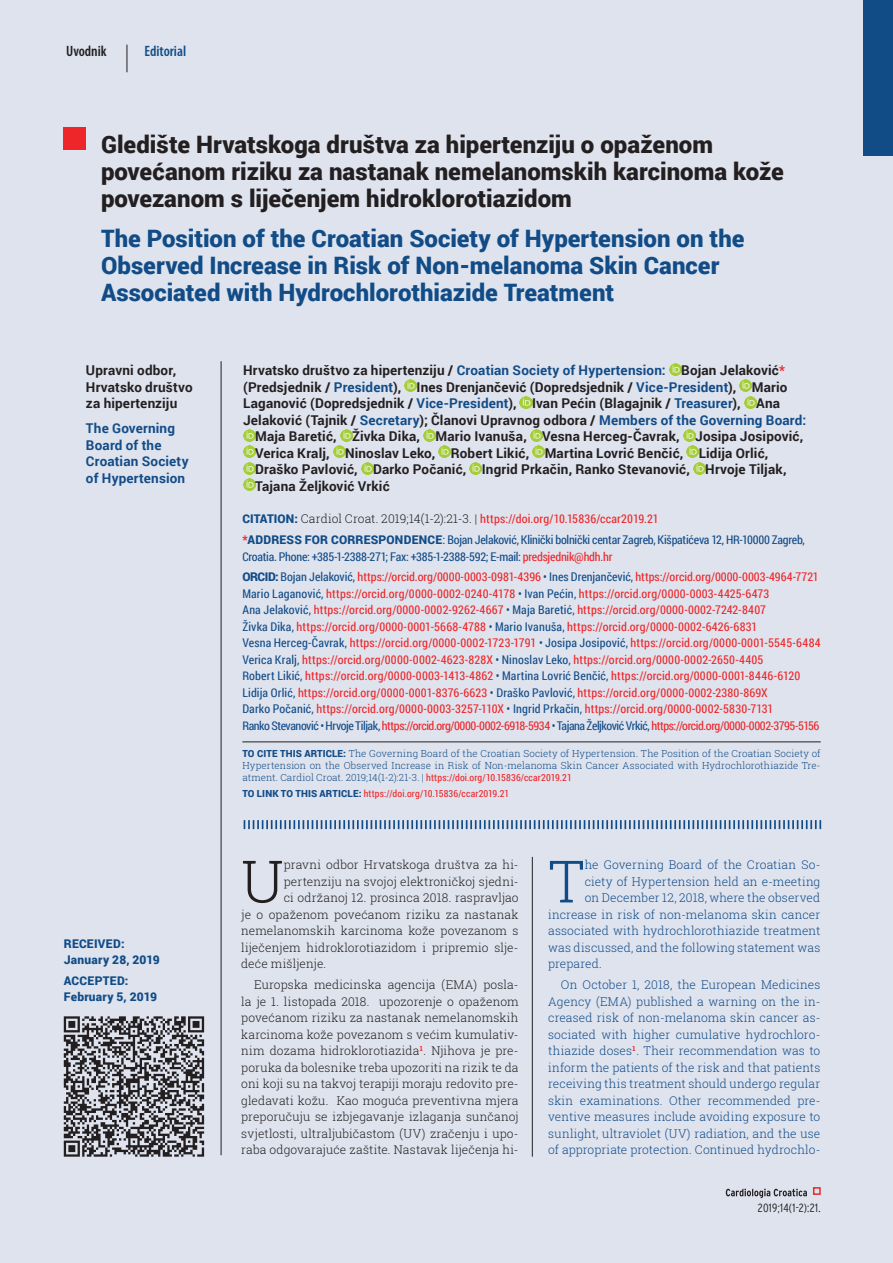
<style>
.page{position:relative;width:893px;height:1263px;background:#dee3ee}
.page>*{position:absolute;margin:0;border:0;box-sizing:border-box;transform-origin:0 0}
.t1{font:300 58.35px "Roboto Slab";color:#231f20}
.t2{font:300 58.35px "Roboto Slab";color:#124c87}
.t3{font:900 24px/27px "Roboto";color:#124c87}
.t4{font:900 24px/27px "Roboto";color:#231f20}
.t5{font:600 condensed 15px "Myriad Pro";color:#124c87}
.t6{font:600 condensed 15px "Myriad Pro";color:#231f20}
.t7{font:700 13.5px/16.5px "Roboto";letter-spacing:.01em;color:#231f20}
.t8{font:700 13.5px/16.5px "Roboto";letter-spacing:.01em;color:#124c87}
.t9{font:12px/16.5px "Roboto Condensed";letter-spacing:.01em;color:#ee2629}
.t10{font:300 12px/16.5px "Roboto Slab";letter-spacing:.01em;color:#231f20;text-align:justify}
.t11{font:300 12px/16.5px "Roboto Slab";letter-spacing:.01em;color:#124c87;text-align:justify}
.t12{font:12px/16.5px "Roboto Condensed";letter-spacing:-.02em;color:#124c87}
.t13{font:900 12px/16.5px "Roboto";letter-spacing:.02em;color:#124c87}
.t14{font:300 condensed 12px "Interstate";letter-spacing:.02em;color:#231f20}
.t15{font:300 9.75px/12px "Roboto Slab";letter-spacing:.005em;color:#124c87;text-align:justify}
.t16{font:9.75px "Roboto Condensed";letter-spacing:.015em;color:#ee2629}
.t17{font:900 9.75px "Roboto";letter-spacing:.01em;color:#124c87}
.s1{color:#124c87}
.s2{color:#ee2629}
.s3{font-family:"Roboto";font-weight:900;color:#124c87}
.s4{font-family:"Roboto Slab";font-weight:300;color:#231f20}
.s5{font-family:"Roboto";font-weight:900}
.s6{font-family:"Roboto"}
.s7{font-family:"Roboto Condensed";font-weight:400;color:#ee2629}
</style>
<div class="page">
<svg style="left:726px;top:1188px;width:81px;height:10px"></svg>
<div style="left:813px;top:1187px;width:8px;height:8px;border:2px solid #ee2629"></div>
<div style="left:863px;top:0;width:30px;height:155px;background:#124c87"></div>
<div style="left:63px;top:128px;width:23px;height:22px;background:#ee2629"></div>
<svg style="left:127px;top:45px;width:1px;height:27px"></svg>
<hr style="left:242px;top:742px;width:579px;height:1px;background:#231f20">
<hr style="left:221px;top:361px;width:1px;height:794px;background:#231f20">
<svg style="left:669px;top:363px;width:12px;height:12px"></svg>
<svg style="left:405px;top:380px;width:12px;height:12px"></svg>
<svg style="left:520px;top:396px;width:12px;height:12px"></svg>
<svg style="left:740px;top:380px;width:16px;height:28px"></svg>
<svg style="left:333px;top:429px;width:19px;height:29px"></svg>
<svg style="left:423px;top:429px;width:28px;height:29px"></svg>
<svg style="left:530px;top:429px;width:15px;height:29px"></svg>
<svg style="left:361px;top:462px;width:12px;height:12px"></svg>
<svg style="left:470px;top:462px;width:12px;height:12px"></svg>
<svg style="left:683px;top:429px;width:22px;height:45px"></svg>
<svg style="left:243px;top:429px;width:12px;height:62px"></svg>
<svg style="left:244px;top:820px;width:577px;height:9px"></svg>
<hr style="left:532px;top:857px;width:1px;height:300px;background:#231f20">
<svg style="left:64px;top:1016px;width:140px;height:141px"></svg>
<p class="t6" style="left:66px;top:43px;width:42px">Uvodnik</p>
<p class="t5" style="left:145px;top:43px;width:43px">Editorial</p>
<h2 class="t4" style="left:101px;top:130px;width:684px">Gledište Hrvatskoga društva za hipertenziju o opaženom povećanom riziku za nastanak nemelanomskih karcinoma kože povezanom s liječenjem hidroklorotiazidom</h2>
<h2 class="t3" style="left:101px;top:223px;width:645px">The Position of the Croatian Society of Hypertension on the<br>Observed Increase in Risk of Non-melanoma Skin Cancer<br>Associated with Hydrochlorothiazide Treatment</h2>
<p class="t7" style="left:86px;top:362px;width:108px">Upravni odbor,<br>Hrvatsko društvo za hipertenziju</p>
<p class="t8" style="left:86px;top:420px;width:104px">The Governing<br>Board of the<br>Croatian Society of Hypertension</p>
<p class="t13" style="left:64px;top:934px;width:97px">Received:<br>January 28, 2019</p>
<p class="t13" style="left:64px;top:972px;width:95px">Accepted:<br>February 5, 2019</p>
<p class="t7" style="left:243px;top:362px;width:543px">Hrvatsko društvo za hipertenziju / <span class="s1">Croatian Society of Hypertension:</span> Bojan Jelaković<span class="s2">*</span></p>
<p class="t7" style="left:243px;top:378px;width:546px">(Predsjednik / <span class="s1">President</span>), Ines Drenjančević (Dopredsjednik / <span class="s1">Vice-President</span>), Mario</p>
<p class="t7" style="left:243px;top:395px;width:538px">Laganović (Dopredsjednik / <span class="s1">Vice-President</span>), Ivan Pećin (Blagajnik / <span class="s1">Treasurer</span>), Ana</p>
<p class="t7" style="left:243px;top:411px;width:565px">Jelaković (Tajnik / <span class="s1">Secretary</span>); Članovi Upravnog odbora / <span class="s1">Members of the Governing Board:</span></p>
<p class="t7" style="left:255px;top:428px;width:550px">Maja Baretić, Živka Dika, Mario Ivanuša, Vesna Herceg-Čavrak, Josipa Josipović,</p>
<p class="t7" style="left:255px;top:444px;width:515px">Verica Kralj, Ninoslav Leko, Robert Likić, Martina Lovrić Benčić, Lidija Orlić,</p>
<p class="t7" style="left:255px;top:461px;width:533px">Draško Pavlović, Darko Počanić, Ingrid Prkačin, Ranko Stevanović, Hrvoje Tiljak,</p>
<p class="t7" style="left:255px;top:477px;width:136px">Tajana Željković Vrkić</p>
<p class="t9" style="left:242px;top:510px;width:418px"><span class="s3">CITATION:</span> <span class="s4">Cardiol Croat. 2019;14(1-2):21-3. |</span> https://doi.org/10.15836/ccar2019.21</p>
<p class="t13" style="left:242px;top:531px;width:98px"><span class="s2">*</span>Address for corr</p>
<p class="t13" style="left:364px;top:531px;width:16px">espon</p>
<p class="t12" style="left:242px;top:531px;width:564px;text-indent:161px"><span class="s5">denc e</span><span class="s6">:</span> Bojan Jelaković, Klinički bolnički centar Zagreb, Kišpatićeva 12, HR-10000 Zagreb,<br>Croatia. Phone: +385-1-2388-271; Fax: +385-1-2388-592; E-mail: <span class="s2">predsjednik@hdh.hr</span></p>
<p class="t9" style="left:242px;top:568px;width:580px"><span class="s3">ORCID:</span> <span class="s1">Bojan Jelaković,</span> https://orcid.org/0000-0003-0981-4396 <span class="s1">• Ines Drenjančević,</span> https://orcid.org/0000-0003-4964-7721<br><span class="s1">Mario Laganović,</span> https://orcid.org/0000-0002-0240-4178 <span class="s1">• Ivan Pećin,</span> https://orcid.org/0000-0003-4425-6473<br><span class="s1">Ana Jelaković,</span> https://orcid.org/0000-0002-9262-4667 <span class="s1">• Maja Baretić,</span> https://orcid.org/0000-0002-7242-8407<br><span class="s1">Živka Dika,</span> https://orcid.org/0000-0001-5668-4788 <span class="s1">• Mario Ivanuša,</span> https://orcid.org/0000-0002-6426-6831<br><span class="s1">Vesna Herceg-Čavrak,</span> https://orcid.org/0000-0002-1723-1791 <span class="s1">• Josipa Josipović,</span> https://orcid.org/0000-0001-5545-6484<br><span class="s1">Verica Kralj,</span> https://orcid.org/0000-0002-4623-828X <span class="s1">• Ninoslav Leko,</span> https://orcid.org/0000-0002-2650-4405<br><span class="s1">Robert Likić,</span> https://orcid.org/0000-0003-1413-4862 <span class="s1">• Martina Lovrić Benčić,</span> https://orcid.org/0000-0001-8446-6120<br><span class="s1">Lidija Orlić,</span> https://orcid.org/0000-0001-8376-6623 <span class="s1">• Draško Pavlović,</span> https://orcid.org/0000-0002-2380-869X<br><span class="s1">Darko Počanić,</span> https://orcid.org/0000-0003-3257-110X <span class="s1">• Ingrid Prkačin,</span> https://orcid.org/0000-0002-5830-7131<br><span class="s1">Ranko Stevanović • Hrvoje Tiljak,</span> https://orcid.org/0000-0002-6918-5934 <span class="s1">• Tajana Željković Vrkić,</span> https://orcid.org/0000-0002-3795-5156</p>
<p class="t17" style="left:242px;top:746px;width:45px">Tocite this</p>
<p class="t17" style="left:304px;top:746px;width:7px">artic</p>
<p class="t15" style="left:242px;top:747px;width:580px;text-indent:90px"><span class="s5">le:</span> The Governing Board of the Croatian Society of Hypertension. The Position of the Croatian Society of Hypertension on the Observed Increase in Risk of Non-melanoma Skin Cancer Associated with Hydrochlorothiazide Tre&shy;atment. Cardiol Croat. 2019;14(1-2):21-3. | <span class="s7">https://doi.org/10.15836/ccar2019.21</span></p>
<p class="t17" style="left:242px;top:787px;width:60px">To link to this</p>
<p class="t17" style="left:319px;top:787px;width:7px">artic</p>
<p class="t16" style="left:348px;top:787px;width:163px"><span class="s3">le:</span> https://doi.org/10.15836/ccar2019.21</p>
<h1 class="t1" style="left:241px;top:841px;width:44px">U</h1>
<p class="t10" style="left:284px;top:856px;width:236px">pravni odbor Hrvatskoga društva za hi-</p>
<p class="t10" style="left:284px;top:873px;width:236px">pertenziju na svojoj elektroničkoj sjedni-</p>
<p class="t10" style="left:284px;top:889px;width:236px">ci održanoj 12. prosinca 2018. raspravljao</p>
<p class="t10" style="left:241px;top:906px;width:279px">je o opaženom povećanom riziku za nastanak</p>
<p class="t10" style="left:241px;top:922px;width:279px">nemelanomskih karcinoma kože povezanom s</p>
<p class="t10" style="left:241px;top:939px;width:279px">liječenjem hidroklorotiazidom i pripremio slje-</p>
<p class="t10" style="left:241px;top:955px;width:86px">deće mišljenje.</p>
<p class="t10" style="left:241px;top:976px;width:279px;text-indent:13px">Europska medicinska agencija (EMA) posla&shy;la je 1. listopada 2018. upozorenje o opaženom povećanom riziku za nastanak nemelanomskih karcinoma kože povezanom s većim kumulativ&shy;nim dozama hidroklorotiazida<sup>1</sup>. Njihova je pre&shy;poruka da bolesnike treba upozoriti na rizik te da oni koji su na takvoj terapiji moraju redovito pre&shy;gledavati kožu. Kao moguća preventivna mjera preporučuju se izbjegavanje izlaganja sunčanoj svjetlosti, ultraljubičastom (UV) zračenju i upo&shy;raba odgovarajuće zaštite. Nastavak liječenja hi-</p>
<h1 class="t2" style="left:548px;top:841px;width:38px">T</h1>
<p class="t11" style="left:585px;top:856px;width:237px">he Governing Board of the Croatian So-</p>
<p class="t11" style="left:585px;top:873px;width:237px">ciety of Hypertension held an e-meeting</p>
<p class="t11" style="left:585px;top:889px;width:237px">on December 12, 2018, where the observed</p>
<p class="t11" style="left:548px;top:906px;width:274px">increase in risk of non-melanoma skin cancer</p>
<p class="t11" style="left:548px;top:922px;width:274px">associated with hydrochlorothiazide treatment</p>
<p class="t11" style="left:548px;top:939px;width:274px">was discussed, and the following statement was</p>
<p class="t11" style="left:548px;top:955px;width:55px">prepared.</p>
<p class="t11" style="left:548px;top:976px;width:274px;text-indent:13px">On October 1, 2018, the European Medicines Agency (EMA) published a warning on the in&shy;creased risk of non-melanoma skin cancer as&shy;sociated with higher cumulative hydrochloro&shy;thiazide doses<sup>1</sup>. Their recommendation was to inform the patients of the risk and that patients receiving this treatment should undergo regular skin examinations. Other recommended pre&shy;ventive measures include avoiding exposure to sunlight, ultraviolet (UV) radiation, and the use of appropriate protection. Continued hydrochlo-</p>
<p class="t14" style="left:758px;top:1201px;width:64px">2019;14(1-2):21.</p>
</div>
